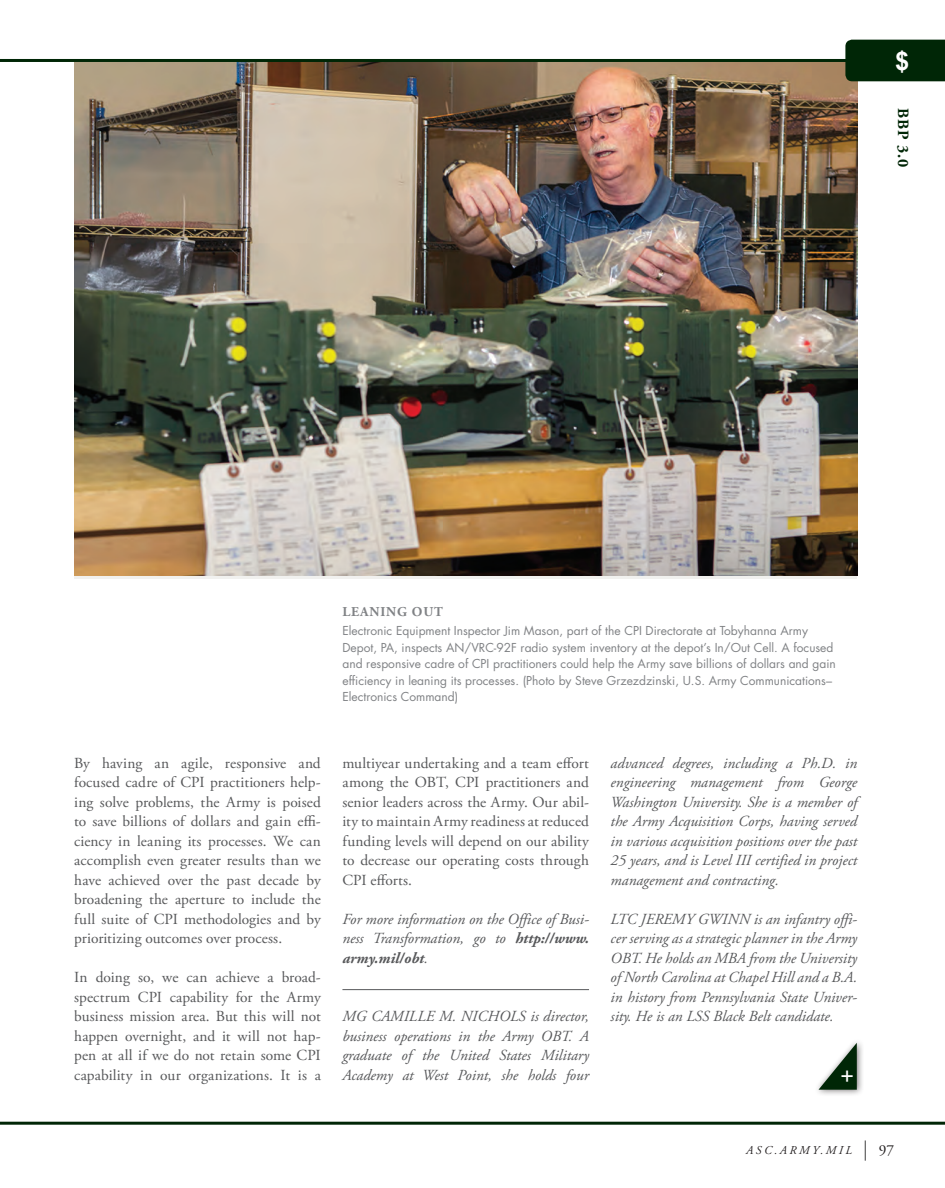
<style>
.page{position:relative;width:945px;height:1188px;background:#fff}
.page>*{position:absolute;margin:0;border:0;box-sizing:border-box;transform-origin:0 0}
.t1{font:700 25.5px "Arial";color:#fff}
.t2{font:22.95px "Futura";color:#fff}
.t3{font:700 15.75px "Adobe Garamond Pro";color:#002606}
.t4{font:15.3px/19.5px "Adobe Garamond Pro";letter-spacing:.005em;color:#57585a;text-align:justify}
.t5{font:italic 15.3px/19.5px "Adobe Garamond Pro";color:#57585a;text-align:justify}
.t6{font:15.3px "Adobe Garamond Pro";color:#231f20}
.t7{font:700 13.5px "Adobe Garamond Pro";letter-spacing:.065em;color:#808285}
.t8{font:12px/16.5px "Futura";color:#808285}
.t9{font:italic 12px "Adobe Garamond Pro";letter-spacing:.215em;color:#231f20}
.s1{font-weight:700}
</style>
<div class="page">
<hr style="left:342px;top:989px;width:247px;height:1px;background:#57585a">
<img style="left:74px;top:62px;width:783px;height:514px">
<div style="left:814px;top:1038px;width:50px;height:59px;background:#231f20;opacity:.6"></div>
<svg style="left:819px;top:1043px;width:38px;height:47px"></svg>
<svg style="left:865px;top:1140px;width:1px;height:21px"></svg>
<hr style="left:0;top:59px;width:945px;height:3px;background:#002606">
<div style="left:845px;top:40px;width:100px;height:41px;background:#002606"></div>
<hr style="left:0;top:1122px;width:945px;height:3px;background:#002606">
<h1 class="t1" style="left:895px;top:44px;width:16px">$</h1>
<p class="t3" style="left:912px;top:108px;width:60px;rotate:90deg">BBP 3.0</p>
<p class="t7" style="left:343px;top:604px;width:102px">LEANING OUT</p>
<p class="t8" style="left:342px;top:623px;width:495px">Electronic Equipment Inspector Jim Mason, part of the CPI Directorate at Tobyhanna Army Depot, PA, inspects AN/VRC-92F radio system inventory at the depot’s In/Out Cell. A focused and responsive cadre of CPI practitioners could help the Army save billions of dollars and gain efficiency in leaning its processes. (Photo by Steve Grzezdzinski, U.S. Army Communications– Electronics Command)</p>
<p class="t4" style="left:74px;top:754px;width:248px">By having an agile, responsive and focused cadre of CPI practitioners help&shy;ing solve problems, the Army is poised to save billions of dollars and gain effi&shy;ciency in leaning its processes. We can accomplish even greater results than we have achieved over the past decade by broadening the aperture to include the full suite of CPI methodologies and by prioritizing outcomes over process.</p>
<p class="t4" style="left:74px;top:968px;width:248px">In doing so, we can achieve a broad&shy;spectrum CPI capability for the Army business mission area. But this will not happen overnight, and it will not hap&shy;pen at all if we do not retain some CPI capability in our organizations. It is a</p>
<p class="t4" style="left:342px;top:754px;width:248px">multiyear undertaking and a team effort among the OBT, CPI practitioners and senior leaders across the Army. Our abil&shy;ity to maintain Army readiness at reduced funding levels will depend on our ability to decrease our operating costs through CPI efforts.</p>
<p class="t5" style="left:342px;top:910px;width:248px">For more information on the Office of Busi&shy;ness Transformation, go to <span class="s1">http://www. army.mil/obt</span>.</p>
<p class="t5" style="left:342px;top:1007px;width:248px">MG CAMILLE M. NICHOLS is director, business operations in the Army OBT. A graduate of the United States Military Academy at West Point, she holds four</p>
<p class="t5" style="left:611px;top:754px;width:248px">advanced degrees, including a Ph.D. in engineering management from George Washington University. She is a member of the Army Acquisition Corps, having served in various acquisition positions over the past 25 years, and is Level III certified in project management and contracting.</p>
<p class="t5" style="left:611px;top:910px;width:248px">LTC JEREMY GWINN is an infantry offi&shy;cer serving as a strategic planner in the Army OBT. He holds an MBA from the University of North Carolina at Chapel Hill and a B.A. in history from Pennsylvania State Univer&shy;sity. He is an LSS Black Belt candidate.</p>
<h2 class="t2" style="left:840px;top:1058px;width:16px">+</h2>
<p class="t9" style="left:746px;top:1143px;width:107px">ASC.ARMY.MIL</p>
<p class="t6" style="left:879px;top:1141px;width:17px">97</p>
</div>
